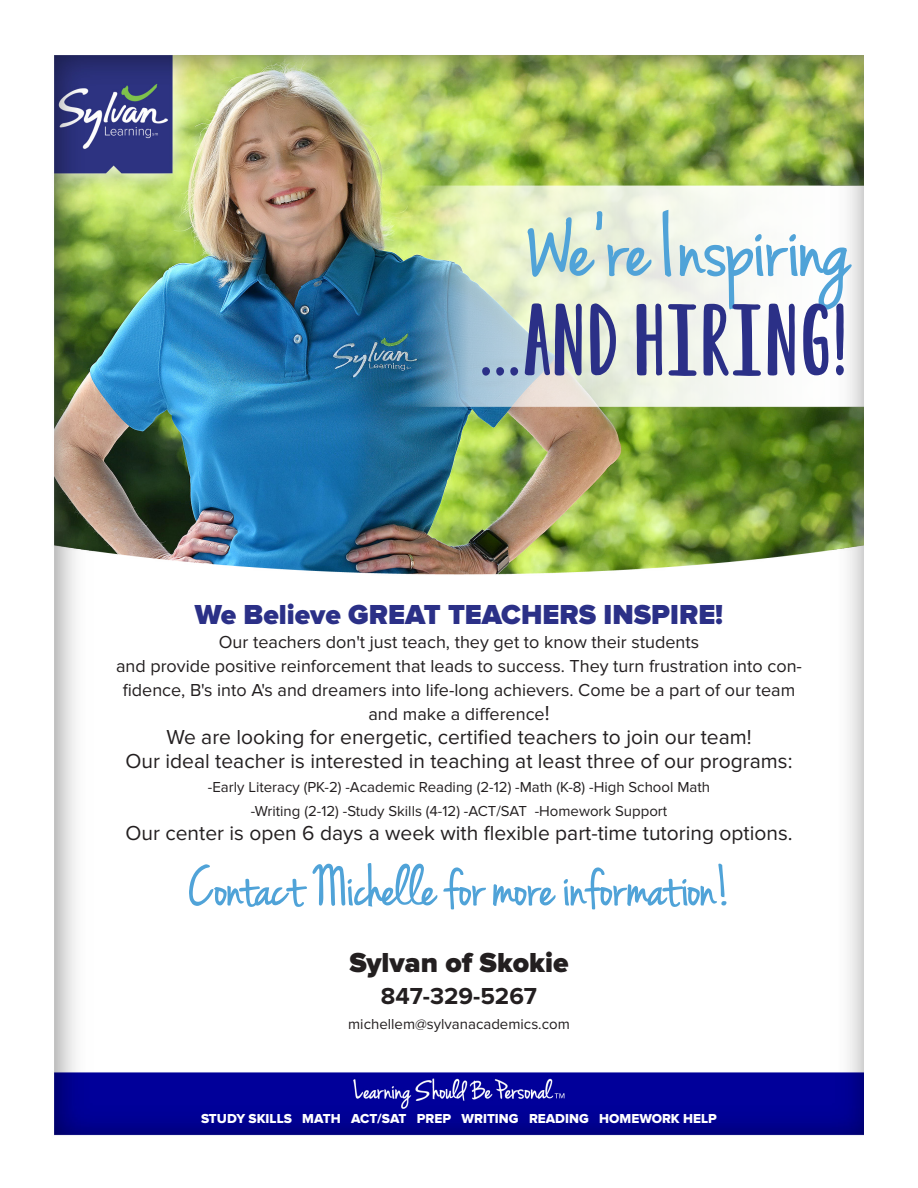
<style>
.page{position:relative;width:918px;height:1188px;background:#fff}
.page>*{position:absolute;margin:0;border:0;box-sizing:border-box;transform-origin:0 0}
.Luella_63pt_SylvanBl{font:900 94.5px "LUELLA";color:#2b3087}
.SylvanScript_60pt_Li{font:90px "Sylvan H Wscript 1.0";color:#50a3d8}
.SylvanScript_38pt_Li{font:57px "Sylvan H Wscript 1.0";color:#50a3d8}
.ProximaNovaBlack_Syl{font:900 28.5px "Proxima Nova";color:#2b3087}
.ProximaNovaBlack_19p{font:900 28.5px "Proxima Nova";color:#231f20}
.ProximaNovaBold_16pt{font:700 24px "Proxima Nova";color:#231f20}
.ProximaNova_14pt_Bla{font:21px "Proxima Nova";color:#231f20}
.ProximaNova_14pt_Bla-2{font:18px/24px "Proxima Nova";color:#231f20;text-align:center}
.ProximaNova_14pt_Bla-3{font:15px/24px "Proxima Nova";color:#231f20;text-align:center}
.ProximaNova_12_15_Bl{font:15px "Proxima Nova";color:#231f20}
.ProximaNovaExtraBold{font:13.5px "Proxima Nova Extrabld";color:#fff}
.s1{font-size:21px}
</style>
<div class="page">
<img style="left:54px;top:55px;width:810px;height:1081px">
<p class="SylvanScript_60pt_Li" style="left:527px;top:196px;width:325px">We’re Inspiring</p>
<p class="Luella_63pt_SylvanBl" style="left:482px;top:278px;width:370px">...AND HIRING!</p>
<p class="ProximaNovaBlack_Syl" style="left:195px;top:598px;width:530px">We Believe GREAT TEACHERS INSPIRE!</p>
<p class="ProximaNova_14pt_Bla-2" style="left:116px;top:630px;width:687px">Our teachers don't just teach, they get to know their students<br>and provide positive reinforcement that leads to success. They turn frustration into con&shy;fidence, B's into A's and dreamers into life-long achievers. Come be a part of our team and make a difference<span class="s1">!</span></p>
<p class="ProximaNova_14pt_Bla" style="left:166px;top:725px;width:587px">We are looking for energetic, certified teachers to join our team!</p>
<p class="ProximaNova_14pt_Bla" style="left:125px;top:749px;width:669px">Our ideal teacher is interested in teaching at least three of our programs:</p>
<p class="ProximaNova_14pt_Bla-3" style="left:208px;top:775px;width:504px">-Early Literacy (PK-2) -Academic Reading (2-12) -Math (K-8) -High School Math -Writing (2-12) -Study Skills (4-12) -ACT/SAT -Homework Support</p>
<p class="ProximaNova_14pt_Bla" style="left:125px;top:821px;width:669px">Our center is open 6 days a week with flexible part-time tutoring options.</p>
<p class="SylvanScript_38pt_Li" style="left:188px;top:855px;width:543px">Contact Michelle for more information!</p>
<p class="ProximaNovaBlack_19p" style="left:350px;top:946px;width:220px">Sylvan of Skokie</p>
<p class="ProximaNovaBold_16pt" style="left:381px;top:982px;width:158px">847-329-5267</p>
<p class="ProximaNova_12_15_Bl" style="left:348px;top:1016px;width:223px">michellem@sylvanacademics.com</p>
<p class="ProximaNovaExtraBold" style="left:201px;top:1111px;width:517px">STUDY SKILLS MATH ACT/SAT PREP WRITING READING HOMEWORK HELP</p>
</div>
